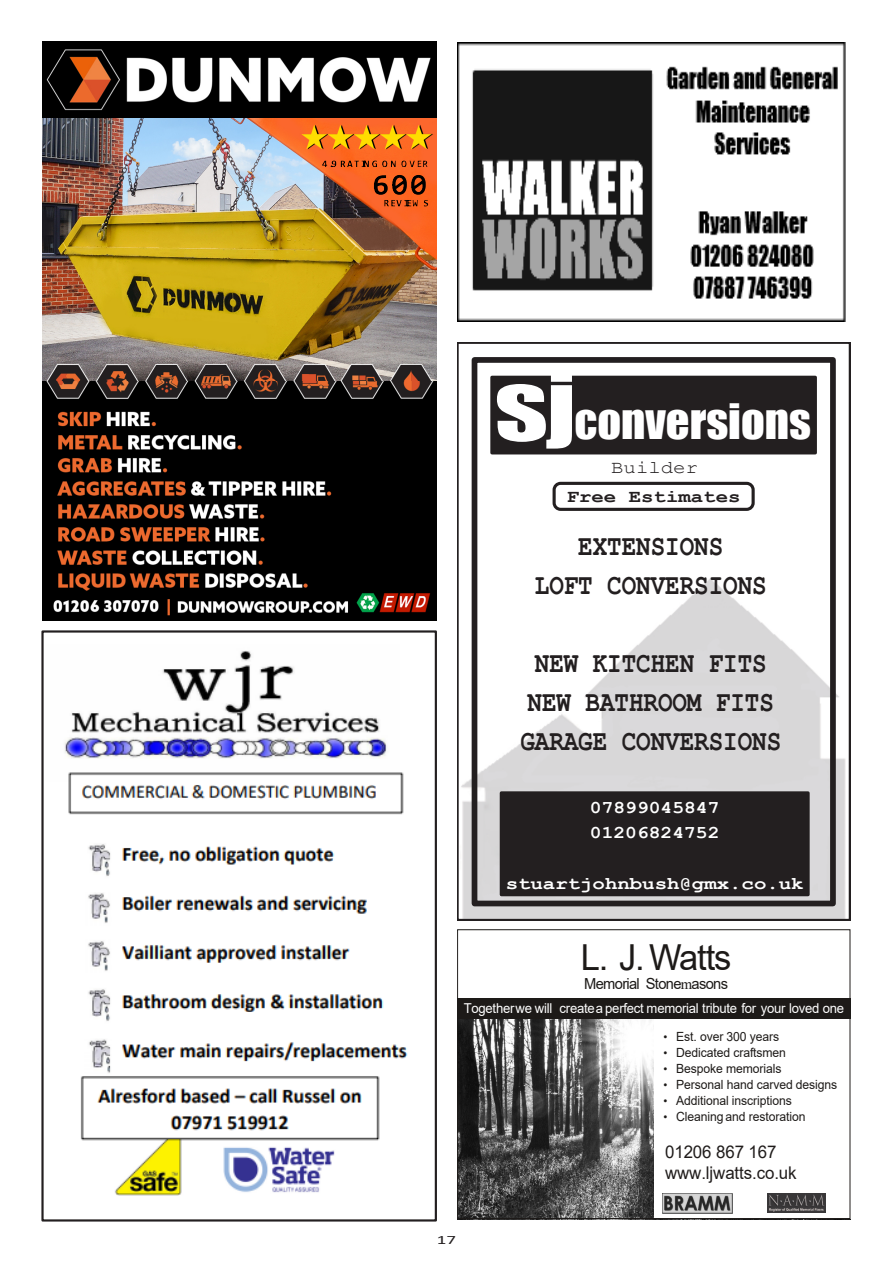
<style>
.page{position:relative;width:893px;height:1263px;background:#fff}
.page>*{position:absolute;margin:0;border:0;box-sizing:border-box;transform-origin:0 0}
.t1{font:44.85px "Impact";color:#fff;scale:1.04 1}
.t2{font:35.85px "Arial";letter-spacing:-.035em;color:#1d1a18;scale:.96 1}
.t3{font:700 29.85px/39px "Courier New";color:#231f20;text-align:center;scale:.81 1}
.t4{font:700 18px "Courier New";color:#fff;scale:1.15 1}
.t5{font:700 18px/25.5px "Courier New";color:#fff;scale:1.09 1}
.t6{font:700 18px "Courier New";color:#231f20;scale:1.15 1}
.t7{font:18px "Courier New";color:#231f20;scale:1.15 1}
.t8{font:17.55px/21px "Arial";letter-spacing:-.005em;color:#201c1b;scale:.96 1}
.t9{font:15.3px "Arial";letter-spacing:-.045em;color:#1d1a18;scale:.96 1}
.t10{font:13.65px "Arial";letter-spacing:-.02em;color:#fff;scale:.96 1}
.t11{font:12.75px "Calibri";color:#231f20;scale:1.49 1}
.t12{font:12.6px "Arial";letter-spacing:-.01em;color:#1d1a18;scale:.96 1}
.s1{font-size:70.2px}
.s2{font-size:85.8px}
.s3{font-family:"Times New Roman"}
.s4{font-size:11.7px}
</style>
<div class="page">
<svg style="left:457px;top:342px;width:393px;height:579px"></svg>
<div style="left:472px;top:357px;width:364px;height:549px;border:6px solid #231f20"></div>
<div style="left:490px;top:376px;width:327px;height:78px;background:#231f20"></div>
<div style="left:500px;top:791px;width:310px;height:105px;background:#231f20;border:3px solid #231f20"></div>
<div style="left:553px;top:482px;width:202px;height:29px;border:3px solid #231f20;border-radius:6px"></div>
<img style="left:43px;top:118px;width:394px;height:264px">
<img style="left:43px;top:592px;width:394px;height:29px">
<img style="left:43px;top:41px;width:394px;height:77px">
<img style="left:43px;top:382px;width:394px;height:210px">
<img style="left:322px;top:161px;width:65px;height:6px">
<img style="left:64px;top:650px;width:344px;height:546px">
<div style="left:41px;top:630px;width:396px;height:591px;border:2px solid #231f20"></div>
<img style="left:459px;top:1019px;width:195px;height:198px">
<div style="left:457px;top:929px;width:393px;height:290px;border:1px solid #1d1a18"></div>
<div style="left:457px;top:998px;width:393px;height:21px;background:#1d1a18"></div>
<img style="left:663px;top:1193px;width:70px;height:20px">
<img style="left:767px;top:1194px;width:58px;height:18px">
<img style="left:457px;top:43px;width:389px;height:278px">
<h1 class="t1" style="left:494px;top:403px;width:306px"><span class="s1">S</span><span class="s2">J</span>CONVERSIONS</h1>
<h3 class="t7" style="left:611px;top:462px;width:77px">Builder</h3>
<h3 class="t6" style="left:567px;top:491px;width:153px">Free Estimates</h3>
<h3 class="t3" style="left:535px;top:529px;width:288px">EXTENSIONS<br>LOFT CONVERSIONS</h3>
<h3 class="t3" style="left:520px;top:646px;width:323px">NEW KITCHEN FITS<br>NEW BATHROOM FITS<br>GARAGE CONVERSIONS</h3>
<h3 class="t5" style="left:590px;top:796px;width:120px">07899045847<br>01206824752</h3>
<h3 class="t4" style="left:506px;top:878px;width:261px">stuartjohnbush@gmx.co.uk</h3>
<h2 class="t2" style="left:581px;top:944px;width:158px">L. J. Watts</h2>
<p class="t9" style="left:584px;top:978px;width:151px">Memorial Stone<span class="s3">m</span>asons</p>
<p class="t10" style="left:464px;top:1003px;width:398px">Togetherwe will createa perfect memorial tribute for your loved one</p>
<p class="t12" style="left:664px;top:1032px;width:122px"><span class="s4">•</span> Est. over 300 years</p>
<p class="t12" style="left:664px;top:1048px;width:129px"><span class="s4">•</span> Dedicated craftsmen</p>
<p class="t12" style="left:664px;top:1064px;width:124px"><span class="s4">•</span> Bespoke memorials</p>
<p class="t12" style="left:664px;top:1079px;width:182px"><span class="s4">•</span> Personal hand carved designs</p>
<p class="t12" style="left:664px;top:1095px;width:135px"><span class="s4">•</span> Additional inscriptions</p>
<p class="t12" style="left:664px;top:1111px;width:149px"><span class="s4">•</span> Cleaning and restoration</p>
<h3 class="t8" style="left:665px;top:1143px;width:138px">01206 867 167 www.ljwatts.co.uk</h3>
<p class="t11" style="left:437px;top:1234px;width:14px">17</p>
</div>
